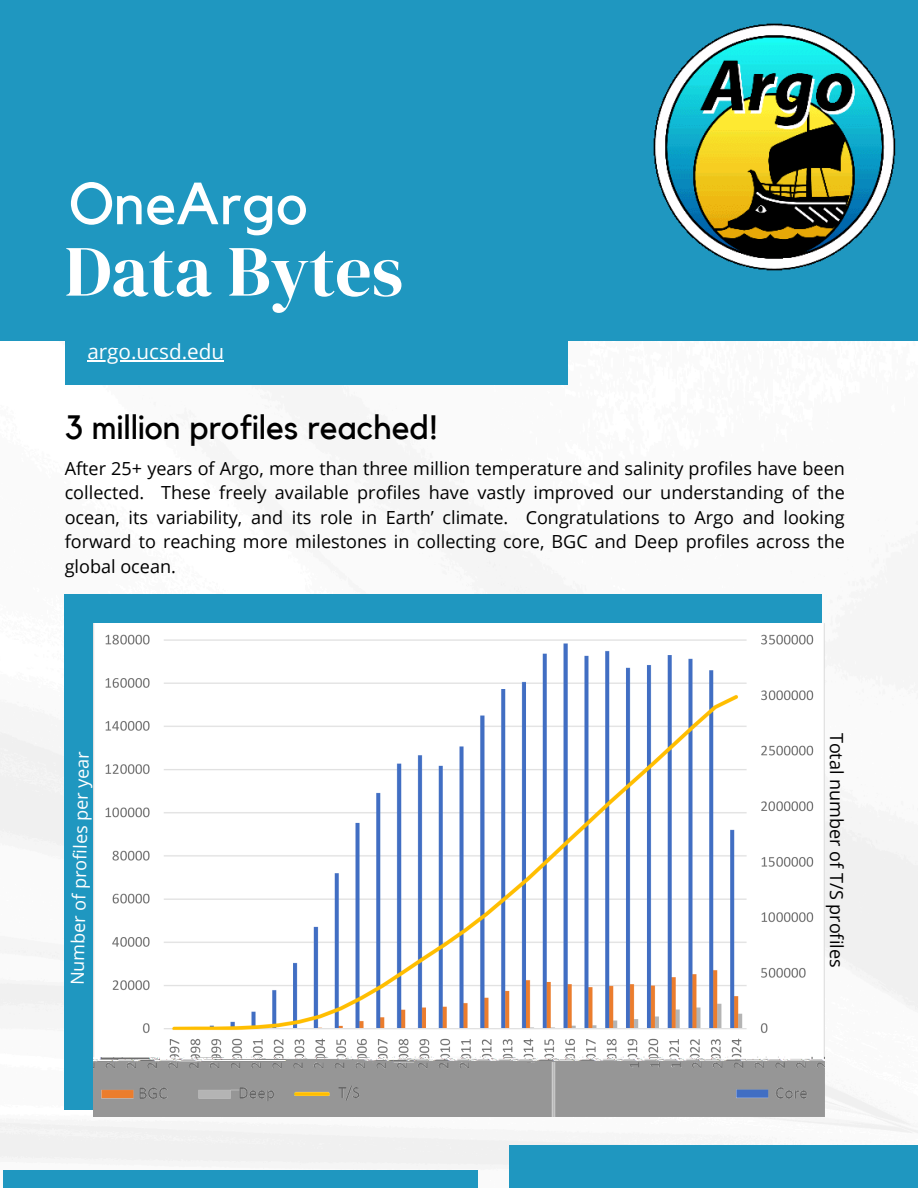
<style>
.page{position:relative;width:918px;height:1188px;background:#fff}
.page>*{position:absolute;margin:0;border:0;box-sizing:border-box;transform-origin:0 0}
.t1{font:72px "DM Serif Display";color:#fff}
.t2{font:58.65px "Kollektif";color:#fff}
.t3{font:33.75px "Kollektif";color:#000}
.t4{font:20.7px "Open Sans";color:#fff}
.t5{font:18px/24.5px "Open Sans";color:#000;text-align:justify}
.t6{font:18px "Open Sans";color:#fff}
</style>
<div class="page">
<img style="left:0;top:340px;width:918px;height:848px">
<div style="left:65px;top:595px;width:757px;height:515px;background:#1f97c0"></div>
<img style="left:93px;top:623px;width:732px;height:493px">
<div style="left:65px;top:166px;width:503px;height:219px;background:#1f97c0"></div>
<div style="left:4px;top:1170px;width:474px;height:18px;background:#1f97c0"></div>
<div style="left:509px;top:1146px;width:409px;height:42px;background:#1f97c0"></div>
<div style="left:0;top:0;width:918px;height:340px;background:#1f97c0"></div>
<img style="left:653px;top:23px;width:243px;height:248px">
<hr style="left:87px;top:360px;width:137px;height:1px;background:#fff">
<h1 class="t2" style="left:69px;top:177px;width:240px">OneArgo</h1>
<p class="t1" style="left:65px;top:221px;width:340px">Data Bytes</p>
<p class="t4" style="left:87px;top:337px;width:138px">argo.ucsd.edu</p>
<h4 class="t3" style="left:65px;top:412px;width:375px">3 million profiles reached!</h4>
<h3 class="t5" style="left:65px;top:456px;width:782px">After 25+ years of Argo, more than three million temperature and salinity profiles have been collected. These freely available profiles have vastly improved our understanding of the ocean, its variability, and its role in Earth’ climate. Congratulations to Argo and looking forward to reaching more milestones in collecting core, BGC and Deep profiles across the global ocean.</h3>
<p class="t6" style="left:65px;top:985px;width:236px;rotate:-89deg">Number of profiles per year</p>
<p class="t5" style="left:849px;top:733px;width:236px;rotate:90deg">Total number of T/S profiles</p>
</div>
